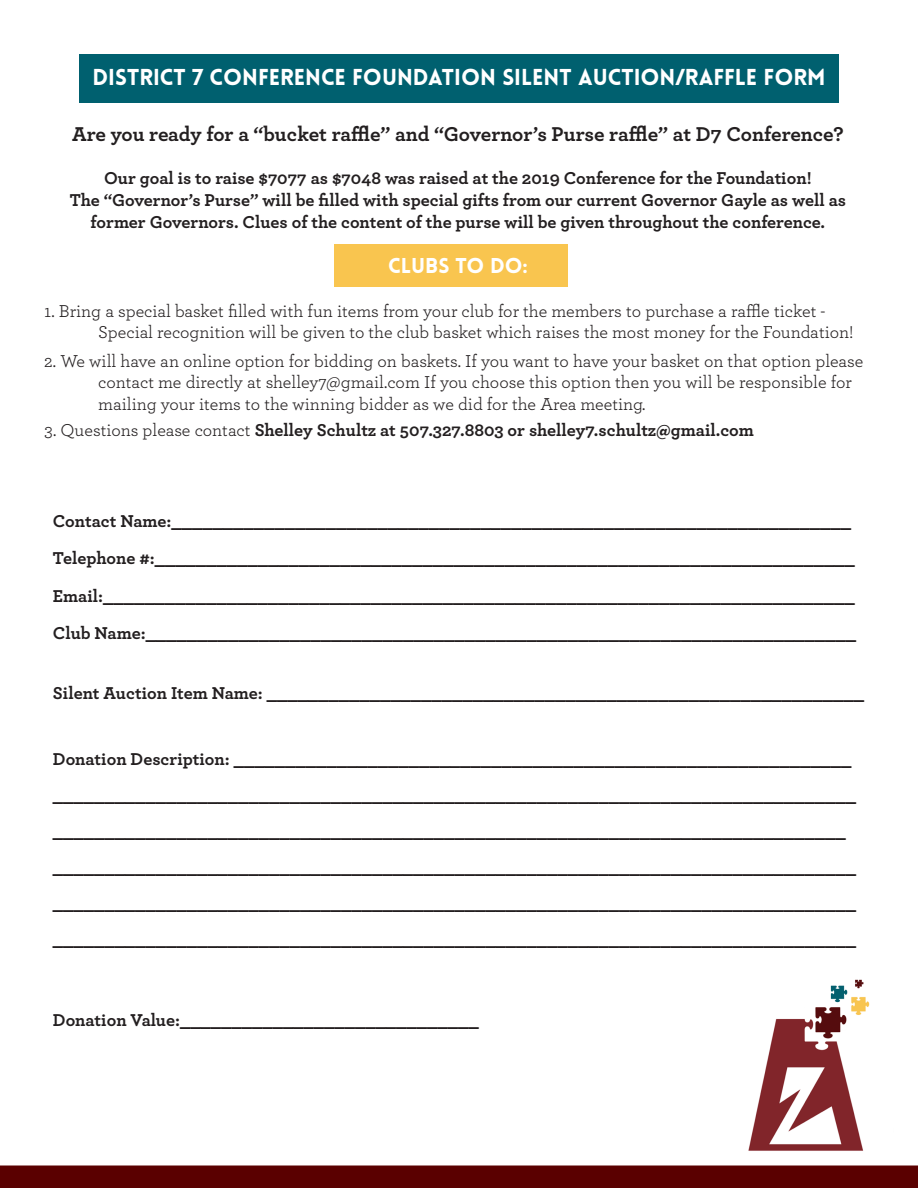
<style>
.page{position:relative;width:918px;height:1188px;background:#fff}
.page>*{position:absolute;margin:0;border:0;box-sizing:border-box;transform-origin:0 0}
.t1{font:900 22.5px "Lovelo";color:#fff}
.t2{font:700 21px "Archer";letter-spacing:-.005em;color:#231f20}
.t3{font:900 21px "Lovelo";color:#fff}
.t4{font:700 18px/36px "Archer";color:#231f20}
.t5{font:18px/21.6px "Archer";color:#231f20}
.s1{font-weight:400}
</style>
<div class="page">
<div style="left:80px;top:54px;width:759px;height:48px;background:#00606f"></div>
<div style="left:334px;top:244px;width:234px;height:42px;background:#f9c54f"></div>
<div style="left:0;top:1166px;width:918px;height:22px;background:#5a0000"></div>
<img style="left:748px;top:979px;width:122px;height:172px">
<p class="t1" style="left:92px;top:63px;width:735px">DISTRICT 7 CONFERENCE FOUNDATION SILENT AUCTION/RAFFLE FORM</p>
<p class="t2" style="left:72px;top:118px;width:773px">Are you ready for a “bucket raffle” and “Governor’s Purse raffle” at D7 Conference?</p>
<p class="t4" style="left:104px;top:159px;width:709px">Our goal is to raise $7077 as $7048 was raised at the 2019 Conference for the Foundation!</p>
<p class="t4" style="left:70px;top:181px;width:778px">The “Governor’s Purse” will be filled with special gifts from our current Governor Gayle as well as</p>
<p class="t4" style="left:91px;top:203px;width:736px">former Governors. Clues of the content of the purse will be given throughout the conference.</p>
<p class="t3" style="left:388px;top:252px;width:141px">CLUBS TO DO:</p>
<p class="t5" style="left:44px;top:299px;width:783px">1. Bring a special basket filled with fun items from your club for the members to purchase a raffle ticket -</p>
<p class="t5" style="left:98px;top:321px;width:757px">Special recognition will be given to the club basket which raises the most money for the Foundation!</p>
<p class="t5" style="left:98px;top:349px;width:767px;text-indent:-54px">2. We will have an online option for bidding on baskets. If you want to have your basket on that option please contact me directly at shelley7@gmail.com If you choose this option then you will be responsible for mailing your items to the winning bidder as we did for the Area meeting.</p>
<p class="t4" style="left:44px;top:410px;width:711px"><span class="s1">3. Questions please contact</span> Shelley Schultz at 507.327.8803 or shelley7.schultz@gmail.com</p>
<p class="t4" style="left:53px;top:502px;width:800px">Contact Name:__________________________________________________________________</p>
<p class="t4" style="left:53px;top:539px;width:803px">Telephone #:____________________________________________________________________</p>
<p class="t4" style="left:53px;top:577px;width:803px">Email:_________________________________________________________________________</p>
<p class="t4" style="left:53px;top:614px;width:805px">Club Name:_____________________________________________________________________</p>
<p class="t4" style="left:53px;top:674px;width:813px">Silent Auction Item Name: __________________________________________________________</p>
<p class="t4" style="left:53px;top:740px;width:805px">Donation Description: ____________________________________________________________ ______________________________________________________________________________ _____________________________________________________________________________ ______________________________________________________________________________ ______________________________________________________________________________ ______________________________________________________________________________</p>
<p class="t4" style="left:53px;top:1001px;width:427px">Donation Value:_____________________________</p>
</div>
